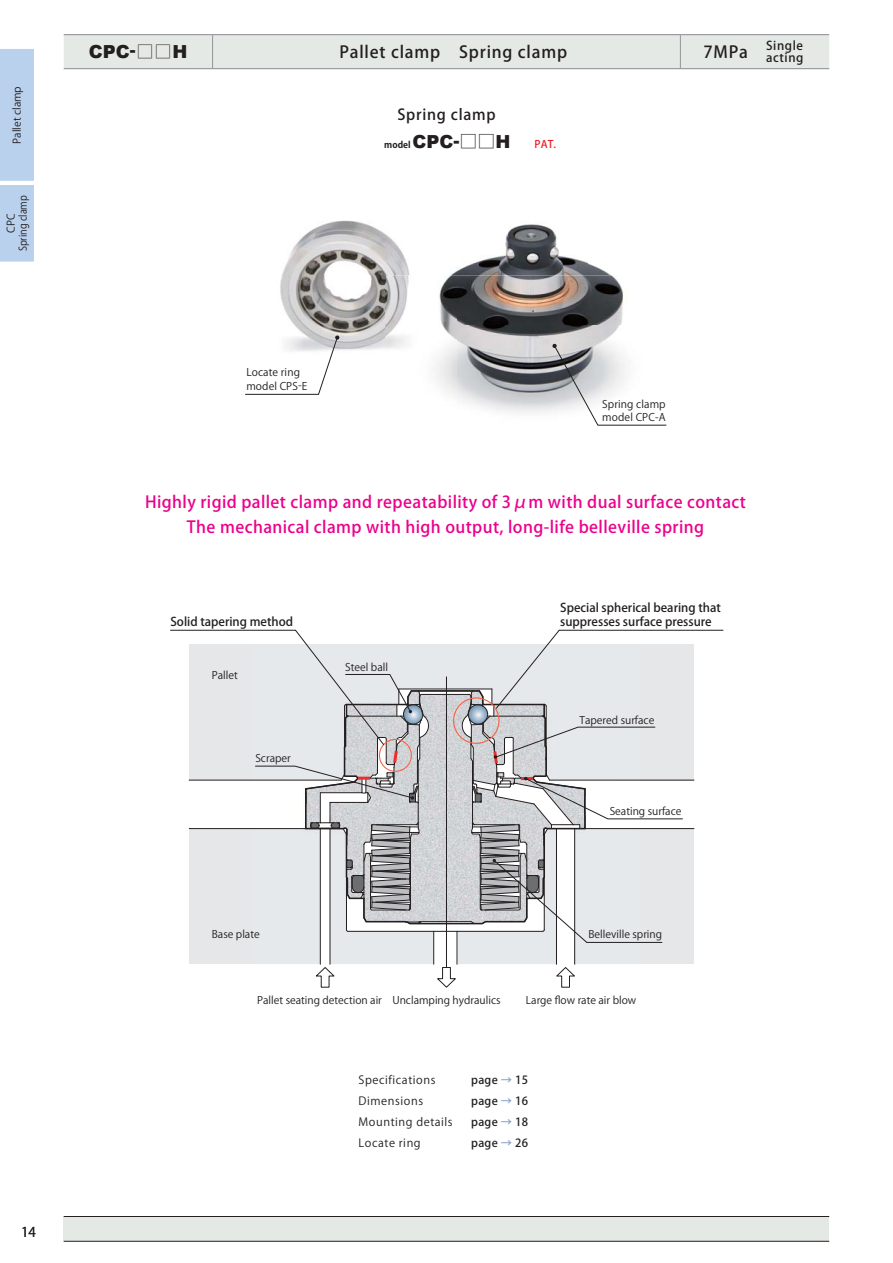
<style>
.page{position:relative;width:893px;height:1263px;background:#fff}
.page>*{position:absolute;margin:0;border:0;box-sizing:border-box;transform-origin:0 0}
.t1{font:900 18px "Arial";color:#231f20}
.t2{font:16.5px/25.5px "Koz Go Pro Medium 90 msp RKSJ H";letter-spacing:.025em;color:#ec008c;text-align:center}
.t3{font:16.5px "Koz Go Pro Medium 90 msp RKSJ H";letter-spacing:.05em;color:#231f20}
.t4{font:15px "Koz Go Pro Medium 90 msp RKSJ H";letter-spacing:.05em;color:#231f20}
.t5{font:13.5px "Koz Go Pro Regular 90 msp RKSJ H";color:#231f20}
.t6{font:12.15px/12px "Koz Go Pro Medium 90 msp RKSJ H";letter-spacing:.05em;color:#231f20}
.t7{font:12px "Koz Go Pro Medium 90 msp RKSJ H";color:#231f20}
.t8{font:11.25px/21px "Koz Go Pro Regular 90 msp RKSJ H";letter-spacing:.05em;color:#231f20}
.t9{font:11.25px/21px "Koz Go Pro Medium 90 msp RKSJ H";letter-spacing:.025em;color:#231f20;text-align:justify}
.t10{font:10.5px/13.5px "Koz Go Pro Regular 90 msp RKSJ H";color:#231f20}
.t11{font:10.5px "Koz Go Pro Medium 90 msp RKSJ H";color:#ed1c24}
.t12{font:9px "Koz Go Pro Bold 90 msp RKSJ H";color:#231f20}
.s1{font-size:17.25px}
.s2{font-family:"Koz Go Pro Extra Light 90 msp RKSJ H";font-weight:400;font-size:17.25px}
.s3{font-family:"Koz Min Pr 6 N Regular 90 msp RKSJ H";font-size:15px}
.s4{font-family:"Arial";font-weight:900;font-size:18px}
.s5{font-family:"Koz Go Pro Light 90 msp RKSJ H";font-size:18px}
.s6{color:#839fc4}
</style>
<div class="page">
<div style="left:64px;top:1216px;width:765px;height:26px;background:#e4e9e6"></div>
<hr style="left:64px;top:1216px;width:765px;height:1px;background:#231f20">
<hr style="left:64px;top:1241px;width:765px;height:1px;background:#231f20">
<div style="left:64px;top:35px;width:765px;height:33px;background:#e4e9e6"></div>
<hr style="left:212px;top:35px;width:1px;height:33px;background:#939598">
<hr style="left:680px;top:35px;width:1px;height:33px;background:#939598">
<hr style="left:64px;top:34px;width:765px;height:1px;background:#939598">
<hr style="left:64px;top:68px;width:765px;height:1px;background:#939598">
<div style="left:0;top:49px;width:34px;height:213px;background:#bad1ed"></div>
<img style="left:281px;top:220px;width:330px;height:56px">
<img style="left:280px;top:276px;width:106px;height:74px">
<img style="left:386px;top:275px;width:237px;height:51px">
<img style="left:456px;top:326px;width:186px;height:100px">
<img style="left:386px;top:281px;width:70px;height:116px">
<div style="left:189px;top:828px;width:505px;height:136px;background:#e6e7e8"></div>
<div style="left:189px;top:644px;width:505px;height:136px;background:#e6e7e8"></div>
<img style="left:434px;top:943px;width:23px;height:22px">
<div style="left:320px;top:829px;width:10px;height:141px;background:#fff"></div>
<div style="left:556px;top:829px;width:19px;height:141px;background:#fff"></div>
<hr style="left:189px;top:780px;width:152px;height:1px;background:#231f20">
<hr style="left:549px;top:780px;width:145px;height:1px;background:#231f20">
<hr style="left:433px;top:931px;width:1px;height:33px;background:#231f20">
<hr style="left:457px;top:931px;width:1px;height:33px;background:#231f20">
<hr style="left:189px;top:828px;width:131px;height:1px;background:#231f20">
<hr style="left:320px;top:829px;width:1px;height:135px;background:#231f20">
<hr style="left:330px;top:829px;width:1px;height:135px;background:#231f20">
<hr style="left:556px;top:829px;width:1px;height:135px;background:#231f20">
<hr style="left:574px;top:829px;width:1px;height:135px;background:#231f20">
<hr style="left:570px;top:828px;width:124px;height:1px;background:#231f20">
<hr style="left:446px;top:677px;width:1px;height:293px;background:#231f20">
<svg style="left:437px;top:967px;width:19px;height:21px"></svg>
<svg style="left:316px;top:967px;width:19px;height:21px"></svg>
<svg style="left:556px;top:967px;width:19px;height:21px"></svg>
<svg style="left:245px;top:335px;width:94px;height:60px"></svg>
<svg style="left:552px;top:344px;width:114px;height:81px"></svg>
<hr style="left:170px;top:630px;width:125px;height:1px;background:#231f20">
<hr style="left:559px;top:630px;width:164px;height:1px;background:#231f20">
<svg style="left:255px;top:630px;width:428px;height:313px"></svg>
<p class="t10" style="left:12px;top:144px;width:59px;rotate:-90deg">Pallet clamp</p>
<p class="t10" style="left:6px;top:251px;width:58px;line-height:12px;text-align:center;rotate:-90deg">CPC<br>Spring clamp</p>
<p class="t5" style="left:21px;top:1226px;width:16px">14</p>
<h1 class="t1" style="left:89px;top:38px;width:100px">CPC<span class="s1">-</span><span class="s2">□□</span>H</h1>
<h2 class="t3" style="left:339px;top:46px;width:229px">Pallet clamp Spring clamp</h2>
<h2 class="t3" style="left:703px;top:46px;width:63px">7MPa　</h2>
<p class="t6" style="left:766px;top:41px;width:39px">Single acting</p>
<h3 class="t4" style="left:397px;top:108px;width:100px">Spring clamp</h3>
<p class="t12" style="left:337px;top:141px;width:175px"><span class="s3">　　　</span>model <span class="s4">CPC</span><sup>-</sup><span class="s5">□□</span><span class="s4">H</span></p>
<p class="t11" style="left:535px;top:140px;width:23px">PAT.</p>
<p class="t10" style="left:246px;top:367px;width:62px">Locate ring model CPS-E</p>
<p class="t10" style="left:602px;top:399px;width:65px">Spring clamp model CPC-A</p>
<h2 class="t2" style="left:145px;top:491px;width:602px">Highly rigid pallet clamp and repeatability of 3μm with dual surface contact<br>The mechanical clamp with high output, long-life belleville spring</h2>
<p class="t7" style="left:560px;top:603px;width:162px">Special spherical bearing that</p>
<p class="t7" style="left:170px;top:617px;width:124px">Solid tapering method</p>
<p class="t7" style="left:560px;top:617px;width:153px">suppresses surface pressure</p>
<p class="t10" style="left:212px;top:670px;width:27px">Pallet</p>
<p class="t10" style="left:255px;top:753px;width:37px">Scraper</p>
<p class="t10" style="left:345px;top:662px;width:44px">Steel ball</p>
<p class="t10" style="left:579px;top:715px;width:76px">Tapered surface</p>
<p class="t10" style="left:610px;top:806px;width:73px">Seating surface</p>
<p class="t10" style="left:212px;top:929px;width:49px">Base plate</p>
<p class="t10" style="left:257px;top:995px;width:126px">Pallet seating detection air</p>
<p class="t10" style="left:392px;top:995px;width:110px">Unclamping hydraulics</p>
<p class="t10" style="left:588px;top:929px;width:75px">Belleville spring</p>
<p class="t10" style="left:526px;top:994px;width:112px">Large flow rate air blow</p>
<p class="t8" style="left:359px;top:1070px;width:96px">Specifications<br>Dimensions<br>Mounting details<br>Locate ring</p>
<p class="t9" style="left:471px;top:1070px;width:58px">page <span class="s6">→</span> 15 page <span class="s6">→</span> 16 page <span class="s6">→</span> 18 page <span class="s6">→</span> 26</p>
</div>
